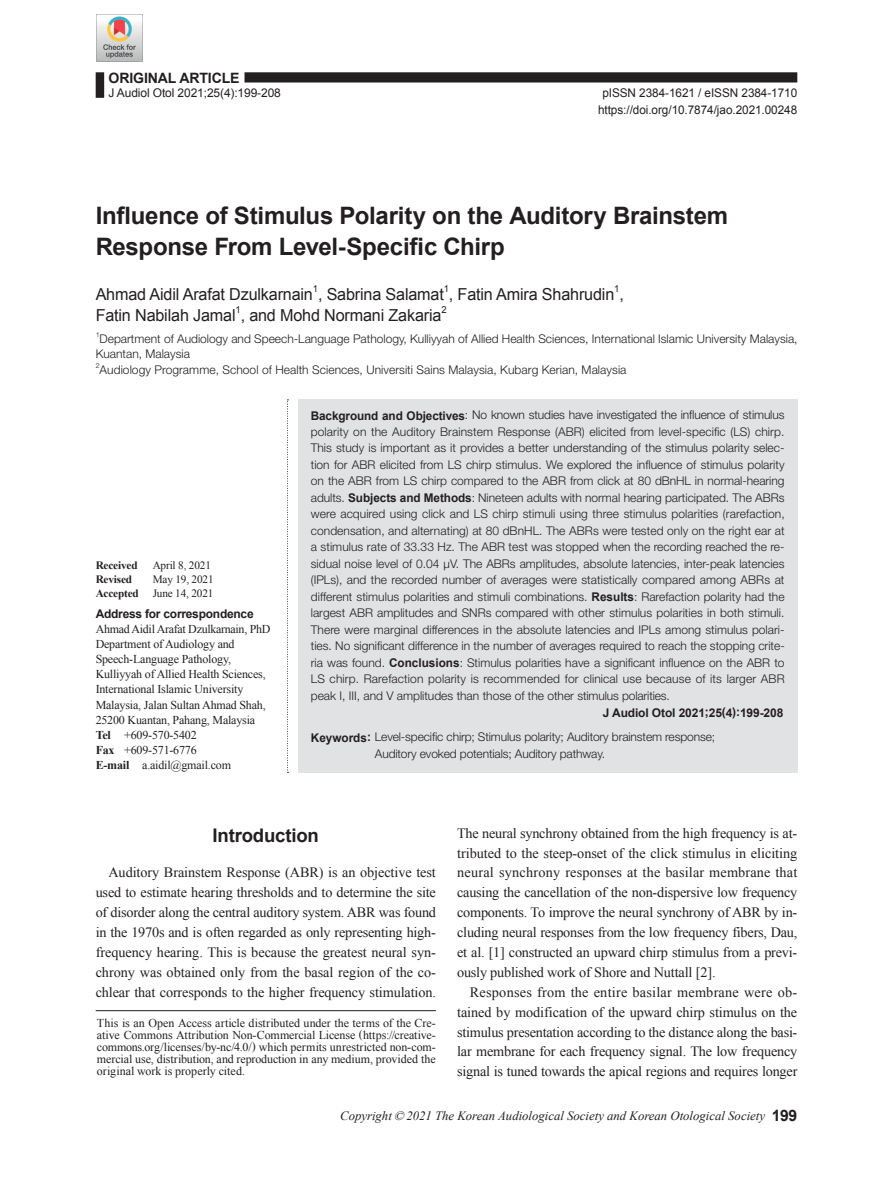
<style>
.page{position:relative;width:893px;height:1191px;background:#fff}
.page>*{position:absolute;margin:0;border:0;box-sizing:border-box;transform-origin:0 0}
.t1{font:700 24px/31.5px "Arial";letter-spacing:-.01em;color:#231f20}
.t2{font:700 18.75px "Arial";letter-spacing:-.01em;color:#231f20}
.t3{font:16.5px "Arial";letter-spacing:-.01em;color:#231f20}
.t4{font:14.25px/20px "Times New Roman";letter-spacing:-.015em;color:#231f20;text-align:justify}
.t5{font:700 14.25px "Arial";letter-spacing:-.01em;color:#231f20}
.t6{font:italic 12.75px "Times New Roman";color:#231f20}
.t7{font:300 12px/16.5px "Helvetica Neue LT Std";color:#231f20}
.t8{font:12px/15px "Times New Roman";letter-spacing:-.015em;color:#231f20}
.t9{font:12px/16.5px "Arial";letter-spacing:-.005em;color:#231f20;text-align:center}
.t10{font:700 12px "Arial";letter-spacing:-.02em;color:#231f20}
.t11{font:11.25px/13.8px "Times New Roman";letter-spacing:-.015em;color:#231f20;text-align:right}
.t12{font:700 11.25px "Times New Roman";letter-spacing:-.015em;color:#231f20}
.t13{font:9.6px "Arial";color:#231f20}
.t14{font:300 7.05px "Helvetica Neue LT Std";color:#231f20}
.s1{font-weight:700}
.s2{font-family:"Arial";font-weight:700}
.s3{color:#e1e2e4}
.s4{font-family:"Arial";font-weight:700;font-style:normal;font-size:15.75px}
</style>
<div class="page">
<div style="left:244px;top:72px;width:553px;height:10px;background:#231f20"></div>
<div style="left:96px;top:72px;width:8px;height:26px;background:#231f20"></div>
<div style="left:298px;top:399px;width:499px;height:373px;background:#e1e2e4"></div>
<svg style="left:287px;top:399px;width:1px;height:374px"></svg>
<hr style="left:96px;top:1010px;width:340px;height:1px;background:#231f20">
<img style="left:96px;top:14px;width:47px;height:47px">
<p class="t5" style="left:109px;top:68px;width:133px">ORIGINAL ARTICLE</p>
<p class="t9" style="left:109px;top:85px;width:174px">J Audiol Otol 2021;25(4):199-208</p>
<p class="t9" style="left:598px;top:85px;width:201px">pISSN 2384-1621 / eISSN 2384-1710 https://doi.org/10.7874/jao.2021.00248</p>
<h1 class="t1" style="left:96px;top:200px;width:634px">Influence of Stimulus Polarity on the Auditory Brainstem<br>Response From Level-Specific Chirp</h1>
<h3 class="t3" style="left:96px;top:284px;width:530px">Ahmad Aidil Arafat Dzulkarnain , Sabrina Salamat , Fatin Amira Shahrudin ,</h3>
<p class="t13" style="left:313px;top:283px;width:7px">1</p>
<p class="t13" style="left:444px;top:283px;width:7px">1</p>
<p class="t13" style="left:614px;top:283px;width:7px">1</p>
<h3 class="t3" style="left:96px;top:304px;width:347px">Fatin Nabilah Jamal , and Mohd Normani Zakaria</h3>
<p class="t13" style="left:235px;top:303px;width:7px">1</p>
<p class="t13" style="left:441px;top:303px;width:7px">2</p>
<p class="t14" style="left:96px;top:330px;width:5px">1</p>
<p class="t7" style="left:96px;top:330px;width:703px;line-height:15.8px;text-indent:4px">Department of Audiology and Speech-Language Pathology, Kulliyyah of Allied Health Sciences, International Islamic University Malaysia,<br>Kuantan, Malaysia</p>
<p class="t14" style="left:96px;top:361px;width:5px">2</p>
<p class="t7" style="left:100px;top:361px;width:528px">Audiology Programme, School of Health Sciences, Universiti Sains Malaysia, Kubarg Kerian, Malaysia</p>
<p class="t12" style="left:96px;top:557px;width:43px">Received</p>
<p class="t11" style="left:153px;top:558px;width:60px">April 8, 2021</p>
<p class="t12" style="left:96px;top:571px;width:38px">Revised</p>
<p class="t11" style="left:96px;top:572px;width:119px">May 19, 2021<br><span class="s1">Accepted</span> June 14, 2021</p>
<p class="t10" style="left:96px;top:606px;width:160px">Address for correspondence</p>
<p class="t8" style="left:96px;top:622px;width:176px">Ahmad Aidil Arafat Dzulkarnain, PhD<br>Department of Audiology and<br>Speech-Language Pathology,<br>Kulliyyah of Allied Health Sciences,<br>International Islamic University<br>Malaysia, Jalan Sultan Ahmad Shah,<br>25200 Kuantan, Pahang, Malaysia<br><span class="s1">Tel</span> +609-570-5402<br><span class="s1">Fax</span> +609-571-6776<br><span class="s1">E-mail</span> a.aidil@gmail.com</p>
<p class="t7" style="left:311px;top:406px;width:475px;text-align:justify"><span class="s2">Background and Objectives</span>: No known studies have investigated the influence of stimulus polarity on the Auditory Brainstem Response (ABR) elicited from level-specific (LS) chirp.<br>This study is important as it provides a better understanding of the stimulus polarity selec&shy;tion for ABR elicited from LS chirp stimulus. We explored the influence of stimulus polarity on the ABR from LS chirp compared to the ABR from click at 80 dBnHL in normal-hearing adults. <span class="s2">Subjects and Methods</span>: Nineteen adults with normal hearing participated. The ABRs were acquired using click and LS chirp stimuli using three stimulus polarities (rarefaction, condensation, and alternating) at 80 dBnHL. The ABRs were tested only on the right ear at a stimulus rate of 33.33 Hz. The ABR test was stopped when the recording reached the re&shy;sidual noise level of 0.04 µV. The ABRs amplitudes, absolute latencies, inter-peak latencies (IPLs), and the recorded number of averages were statistically compared among ABRs at different stimulus polarities and stimuli combinations. <span class="s2">Results</span>: Rarefaction polarity had the largest ABR amplitudes and SNRs compared with other stimulus polarities in both stimuli.<br>There were marginal differences in the absolute latencies and IPLs among stimulus polari&shy;ties. No significant difference in the number of averages required to reach the stopping crite&shy;ria was found. <span class="s2">Conclusions</span>: Stimulus polarities have a significant influence on the ABR to LS chirp. Rarefaction polarity is recommended for clinical use because of its larger ABR peak I, III, and V amplitudes than those of the other stimulus polarities.</p>
<p class="t10" style="left:603px;top:704px;width:182px">J Audiol Otol 2021;25(4):199-208</p>
<p class="t7" style="left:375px;top:728px;width:342px;text-indent:-64px"><span class="s2">Keywords:</span><span class="s3">0</span>Level-specific chirp; Stimulus polarity; Auditory brainstem response;<br>Auditory evoked potentials; Auditory pathway.</p>
<h2 class="t2" style="left:213px;top:823px;width:108px">Introduction</h2>
<p class="t4" style="left:96px;top:862px;width:342px;text-indent:13px">Auditory Brainstem Response (ABR) is an objective test used to estimate hearing thresholds and to determine the site of disorder along the central auditory system. ABR was found in the 1970s and is often regarded as only representing high&shy;frequency hearing. This is because the greatest neural syn&shy;chrony was obtained only from the basal region of the co&shy;chlear that corresponds to the higher frequency stimulation.</p>
<p class="t8" style="left:97px;top:1017px;width:340px;line-height:12px;text-align:justify">This is an Open Access article distributed under the terms of the Cre&shy;ative Commons Attribution Non-Commercial License (https://creative&shy;commons.org/licenses/by-nc/4.0/) which permits unrestricted non-com&shy;mercial use, distribution, and reproduction in any medium, provided the original work is properly cited.</p>
<p class="t4" style="left:457px;top:822px;width:342px">The neural synchrony obtained from the high frequency is at&shy;tributed to the steep-onset of the click stimulus in eliciting neural synchrony responses at the basilar membrane that causing the cancellation of the non-dispersive low frequency components. To improve the neural synchrony of ABR by in&shy;cluding neural responses from the low frequency fibers, Dau, et al. [1] constructed an upward chirp stimulus from a previ&shy;ously published work of Shore and Nuttall [2].</p>
<p class="t4" style="left:457px;top:981px;width:342px;text-indent:13px">Responses from the entire basilar membrane were ob&shy;tained by modification of the upward chirp stimulus on the stimulus presentation according to the distance along the basi&shy;lar membrane for each frequency signal. The low frequency signal is tuned towards the apical regions and requires longer</p>
<p class="t6" style="left:340px;top:1106px;width:459px">Copyright © 2021 The Korean Audiological Society and Korean Otological Society <span class="s4">199</span></p>
</div>
